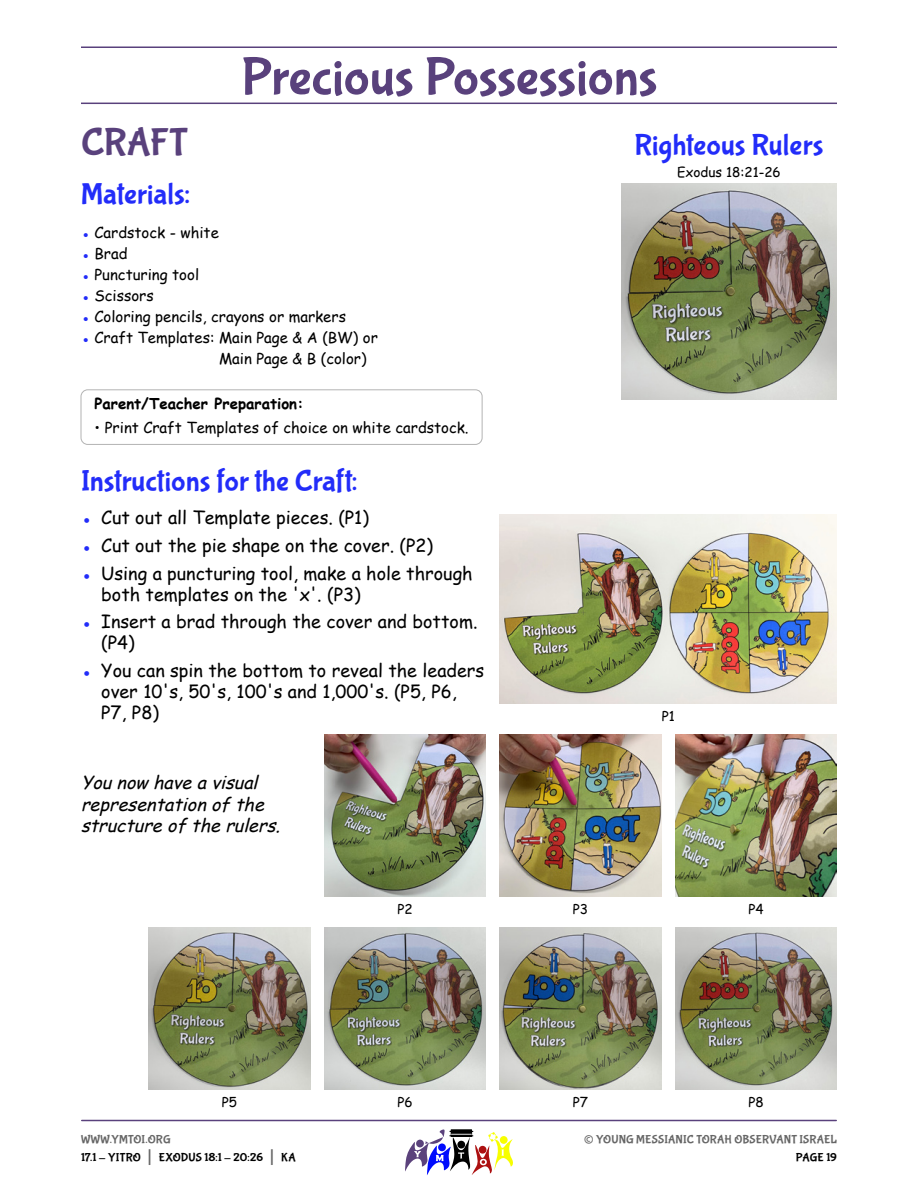
<style>
.page{position:relative;width:918px;height:1188px;background:#fff}
.page>*{position:absolute;margin:0;border:0;box-sizing:border-box;transform-origin:0 0}
.Section_Heading{font:54px "Bubblegum Sans";letter-spacing:-.005em;color:#59417c}
.Heading{font:39px "Bubblegum Sans";letter-spacing:-.01em;color:#59417c}
.Sub_Heading{font:30px "Bubblegum Sans";letter-spacing:.005em;color:#222cf9}
.Sub_Heading_Center{font:30px "Bubblegum Sans";letter-spacing:.005em;color:#222cf9}
.t1{font:27px "Bubblegum Sans";color:#666}
.t2{font:18px/21px "Comic Sans MS";color:#000}
.Body_Text_-_Craft{font:italic 18px/21.6px "Comic Sans MS";color:#000}
.Body_Text_-_Instruct{font:15px/21px "Comic Sans MS";color:#000}
.Body_Text_-_Instruct-2{font:700 15px "Comic Sans MS";color:#000}
.Body_Text_-_Caption{font:13.5px "Comic Sans MS";color:#000}
.t3{font:12px/18px "Bubblegum Sans";letter-spacing:.01em;color:#000}
.t4{font:12px "Bubblegum Sans";letter-spacing:.01em;color:#666}
.s1{color:#222cf9}
.s2{color:#666}
.s3{font-size:21px;color:#666}
</style>
<div class="page">
<hr style="left:82px;top:1120px;width:754px;height:1px;background:#59417c">
<svg style="left:405px;top:1129px;width:108px;height:46px"></svg>
<hr style="left:81px;top:103px;width:756px;height:1px;background:#59417c">
<hr style="left:81px;top:46px;width:756px;height:2px;background:#59417c">
<div style="left:81px;top:389px;width:402px;height:56px;border:1px solid #b3b3b3;border-radius:7px"></div>
<img style="left:621px;top:184px;width:216px;height:216px">
<img style="left:500px;top:514px;width:337px;height:189px">
<img style="left:324px;top:734px;width:162px;height:162px">
<img style="left:500px;top:734px;width:162px;height:162px">
<img style="left:675px;top:734px;width:162px;height:162px">
<img style="left:148px;top:927px;width:162px;height:162px">
<img style="left:500px;top:927px;width:162px;height:162px">
<img style="left:324px;top:927px;width:162px;height:162px">
<img style="left:675px;top:927px;width:162px;height:162px">
<p class="Section_Heading" style="left:241px;top:47px;width:418px">Precious Possessions</p>
<p class="Heading" style="left:81px;top:120px;width:108px">CRAFT</p>
<p class="Sub_Heading" style="left:81px;top:177px;width:111px">Materials:</p>
<p class="Body_Text_-_Instruct" style="left:81px;top:221px;width:139px"><span class="s1">●</span> Cardstock - white</p>
<p class="Body_Text_-_Instruct" style="left:81px;top:242px;width:48px"><span class="s1">●</span> Brad</p>
<p class="Body_Text_-_Instruct" style="left:81px;top:263px;width:120px"><span class="s1">●</span> Puncturing tool</p>
<p class="Body_Text_-_Instruct" style="left:81px;top:284px;width:74px"><span class="s1">●</span> Scissors</p>
<p class="Body_Text_-_Instruct" style="left:81px;top:305px;width:267px"><span class="s1">●</span> Coloring pencils, crayons or markers</p>
<p class="Body_Text_-_Instruct" style="left:219px;top:326px;width:160px;text-indent:-138px"><span class="s1">●</span> Craft Templates: Main Page &amp; A (BW) or<br>Main Page &amp; B (color)</p>
<p class="Body_Text_-_Instruct-2" style="left:94px;top:392px;width:211px">Parent/Teacher Preparation:</p>
<p class="Body_Text_-_Instruct" style="left:94px;top:417px;width:376px">• Print Craft Templates of choice on white cardstock.</p>
<p class="Sub_Heading" style="left:81px;top:464px;width:278px">Instructions for the Craft:</p>
<p class="t2" style="left:81px;top:506px;width:289px"><span class="s1">●</span> Cut out all Template pieces. (P1)</p>
<p class="t2" style="left:81px;top:534px;width:354px"><span class="s1">●</span> Cut out the pie shape on the cover. (P2)</p>
<p class="t2" style="left:101px;top:562px;width:373px;text-indent:-20px"><span class="s1">●</span> Using a puncturing tool, make a hole through both templates on the 'x'. (P3)</p>
<p class="t2" style="left:101px;top:611px;width:378px;text-indent:-20px"><span class="s1">●</span> Insert a brad through the cover and bottom. (P4)</p>
<p class="t2" style="left:101px;top:659px;width:385px;text-indent:-20px"><span class="s1">●</span> You can spin the bottom to reveal the leaders over 10's, 50's, 100's and 1,000's. (P5, P6,<br>P7, P8)</p>
<p class="Body_Text_-_Craft" style="left:81px;top:771px;width:206px">Younow haveavisual representationofthe structureoftherulers.</p>
<p class="Sub_Heading_Center" style="left:635px;top:128px;width:190px">Righteous Rulers</p>
<p class="Body_Text_-_Caption" style="left:677px;top:162px;width:105px">Exodus 18:21-26</p>
<p class="Body_Text_-_Caption" style="left:662px;top:706px;width:15px">P1</p>
<p class="Body_Text_-_Caption" style="left:397px;top:899px;width:17px">P2</p>
<p class="Body_Text_-_Caption" style="left:573px;top:899px;width:17px">P3</p>
<p class="Body_Text_-_Caption" style="left:748px;top:899px;width:17px">P4</p>
<p class="Body_Text_-_Caption" style="left:222px;top:1092px;width:17px">P5</p>
<p class="Body_Text_-_Caption" style="left:397px;top:1092px;width:17px">P6</p>
<p class="Body_Text_-_Caption" style="left:573px;top:1092px;width:17px">P7</p>
<p class="Body_Text_-_Caption" style="left:748px;top:1092px;width:17px">P8</p>
<p class="t3" style="left:81px;top:1131px;width:216px"><span class="s2">WWW.YMTOI.ORG<br></span>17.1 - YITRO <span class="s3">|</span> EXODUS 18:1 - 20:26 <span class="s3">|</span> KA</p>
<h3 class="t1" style="left:584px;top:1124px;width:12px">©</h3>
<p class="t4" style="left:596px;top:1133px;width:242px">YOUNG MESSIANIC TORAH OBSERVANT ISRAEL</p>
<p class="t3" style="left:796px;top:1149px;width:43px">PAGE 19</p>
</div>
